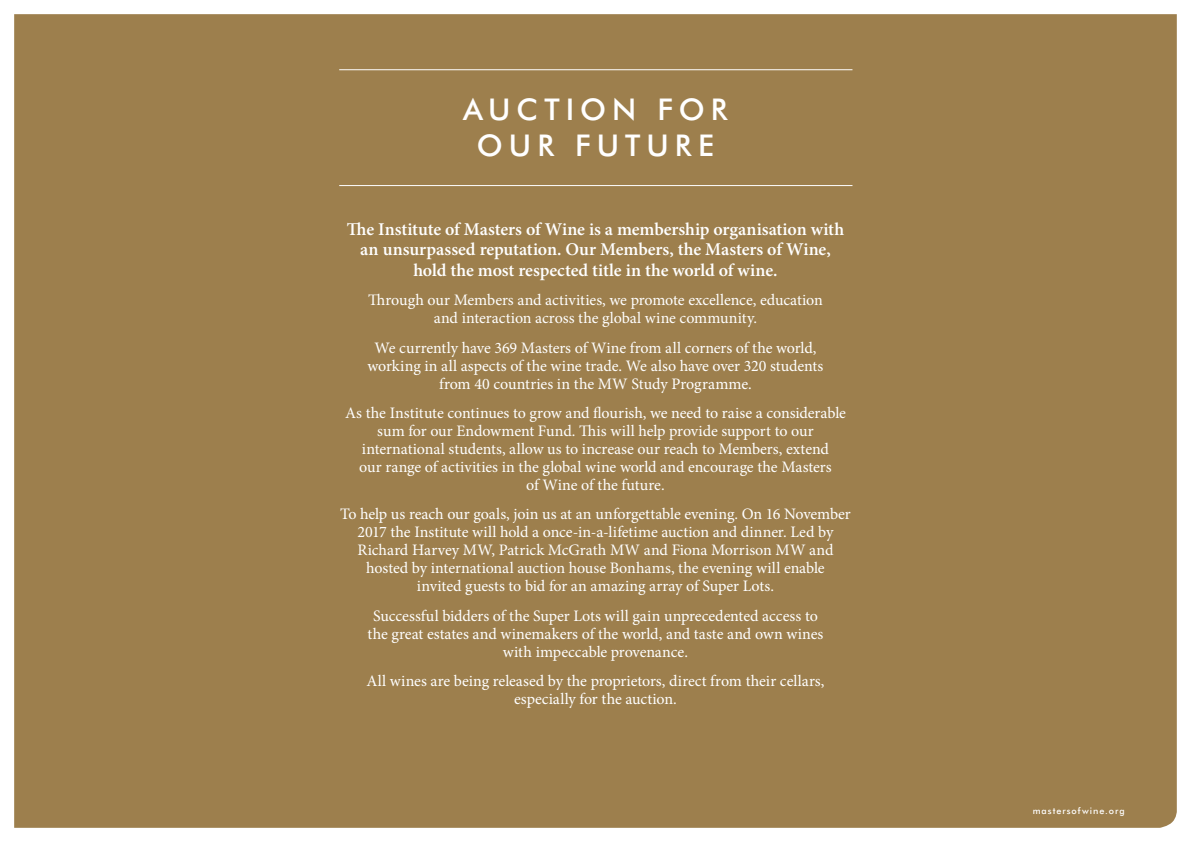
<style>
.page{position:relative;width:1191px;height:842px;background:#fff}
.page>*{position:absolute;margin:0;border:0;box-sizing:border-box;transform-origin:0 0}
.t1{font:500 30px/36px "Futura BT";letter-spacing:.2em;color:#fff;text-align:center}
.t2{font:600 18px/20.5px "Minion Pro";letter-spacing:-.005em;color:#fff;text-align:center}
.t3{font:16px/18px "Minion Pro";letter-spacing:-.005em;color:#fff;text-align:center}
.t4{font:500 9px "Futura BT";letter-spacing:.11em;color:#fff}
</style>
<div class="page">
<div style="left:14px;top:14px;width:1162px;height:814px;background:#9d7f4d"></div>
<hr style="left:339px;top:69px;width:513px;height:1px;background:#fff">
<hr style="left:339px;top:185px;width:513px;height:1px;background:#fff">
<h1 class="t1" style="left:463px;top:91px;width:266px">AUCTION FOR<br>OUR FUTURE</h1>
<p class="t2" style="left:347px;top:219px;width:499px">The Institute of Masters of Wine is a membership organisation with an unsurpassed reputation. Our Members, the Masters of Wine, hold the most respected title in the world of wine.</p>
<p class="t3" style="left:368px;top:291px;width:456px">Through our Members and activities, we promote excellence, education and interaction across the global wine community.</p>
<p class="t3" style="left:367px;top:339px;width:457px">We currently have 369 Masters of Wine from all corners of the world, working in all aspects of the wine trade. We also have over 320 students from 40 countries in the MW Study Programme.</p>
<p class="t3" style="left:345px;top:404px;width:502px">As the Institute continues to grow and flourish, we need to raise a considerable sum for our Endowment Fund. This will help provide support to our international students, allow us to increase our reach to Members, extend<br>our range of activities in the global wine world and encourage the Masters<br>of Wine of the future.</p>
<p class="t3" style="left:340px;top:505px;width:512px">To help us reach our goals, join us at an unforgettable evening. On 16 November 2017 the Institute will hold a once-in-a-lifetime auction and dinner. Led by Richard Harvey MW, Patrick McGrath MW and Fiona Morrison MW and hosted by international auction house Bonhams, the evening will enable<br>invited guests to bid for an amazing array of Super Lots.</p>
<p class="t3" style="left:367px;top:607px;width:457px">Successful bidders of the Super Lots will gain unprecedented access to the great estates and winemakers of the world, and taste and own wines with impeccable provenance.</p>
<p class="t3" style="left:366px;top:672px;width:459px">All wines are being released by the proprietors, direct from their cellars, especially for the auction.</p>
<p class="t4" style="left:1032px;top:805px;width:93px">mastersofwine.org</p>
</div>
